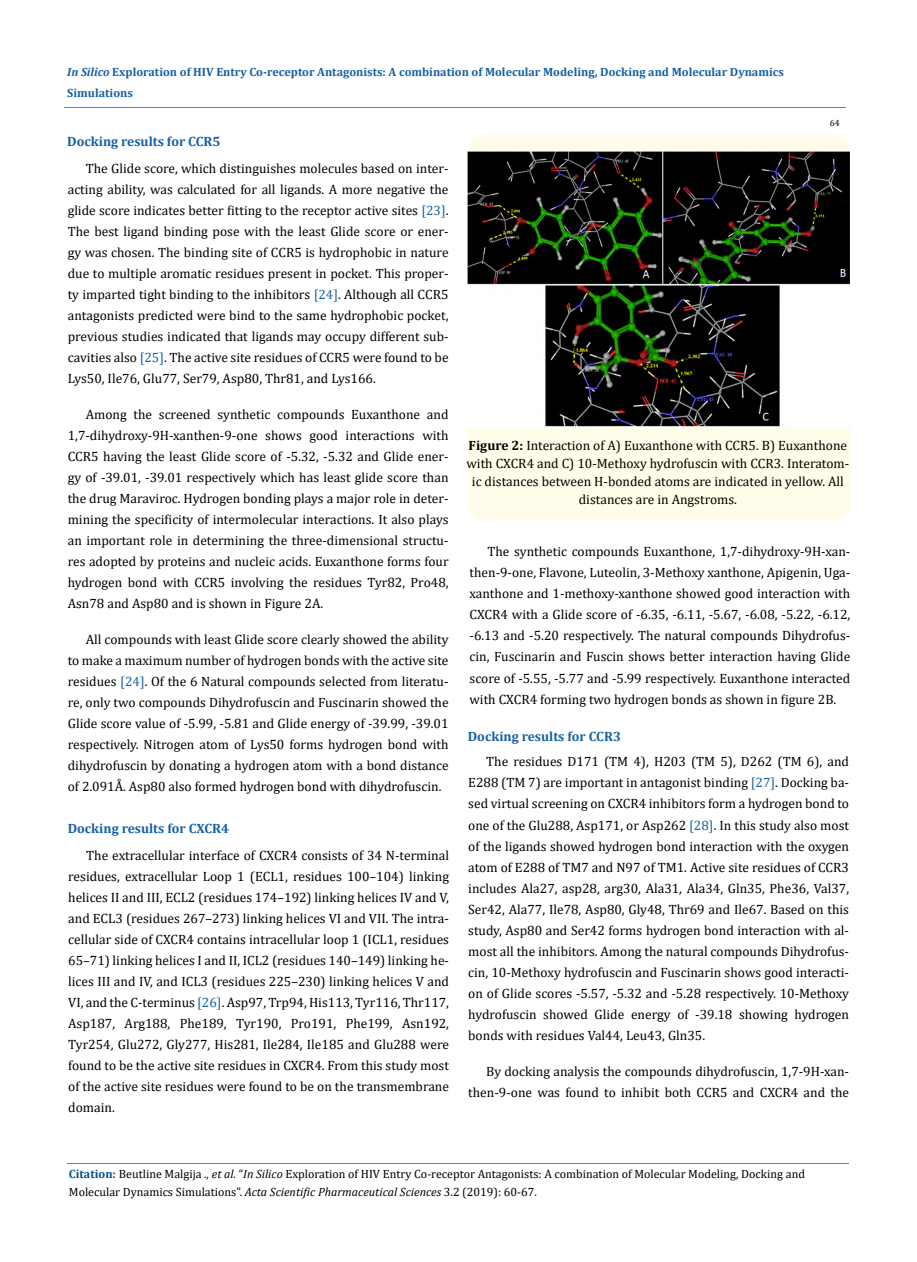
<style>
.page{position:relative;width:917px;height:1262px;background:#fff}
.page>*{position:absolute;margin:0;border:0;box-sizing:border-box;transform-origin:0 0}
.t1{font:13.5px/21px "Cambria";color:#000;text-align:justify}
.t2{font:700 13.5px "Cambria";color:#1560a6}
.t3{font:12px/18px "Cambria";color:#000}
.t4{font:700 12px/21px "Cambria";color:#1560a6}
.t5{font:9px "Cambria";color:#000}
.s1{font-style:italic}
.s2{color:#1560a6}
.s3{font-weight:700}
.s4{font-weight:700;color:#035089}
</style>
<div class="page">
<hr style="left:64px;top:108px;width:781px;height:1px;background:#e05d1a">
<hr style="left:67px;top:1162px;width:782px;height:1px;background:#e05d1a">
<div style="left:467px;top:135px;width:383px;height:385px;background:#fffde9;border-radius:18px"></div>
<img style="left:467px;top:151px;width:382px;height:275px">
<p class="t4" style="left:67px;top:61px;width:718px"><span class="s1">In Silico</span> Exploration of HIV Entry Co-receptor Antagonists: A combination of Molecular Modeling, Docking and Molecular Dynamics<br>Simulations</p>
<p class="t2" style="left:67px;top:131px;width:155px">Docking results for CCR5</p>
<p class="t5" style="left:829px;top:118px;width:11px">64</p>
<p class="t1" style="left:68px;top:157px;width:382px;text-indent:18px">The Glide score, which distinguishes molecules based on inter&shy;acting ability, was calculated for all ligands. A more negative the glide score indicates better fitting to the receptor active sites <span class="s2">[23]</span>.<br>The best ligand binding pose with the least Glide score or ener&shy;gy was chosen. The binding site of CCR5 is hydrophobic in nature due to multiple aromatic residues present in pocket. This proper&shy;ty imparted tight binding to the inhibitors <span class="s2">[24]</span>. Although all CCR5 antagonists predicted were bind to the same hydrophobic pocket, previous studies indicated that ligands may occupy different sub&shy;cavities also <span class="s2">[25]</span>. The active site residues of CCR5 were found to be Lys50, Ile76, Glu77, Ser79, Asp80, Thr81, and Lys166.</p>
<p class="t1" style="left:68px;top:403px;width:382px;text-indent:18px">Among the screened synthetic compounds Euxanthone and 1,7-dihydroxy-9H-xanthen-9-one shows good interactions with CCR5 having the least Glide score of -5.32, -5.32 and Glide ener&shy;gy of -39.01, -39.01 respectively which has least glide score than the drug Maraviroc. Hydrogen bonding plays a major role in deter&shy;mining the specificity of intermolecular interactions. It also plays an important role in determining the three-dimensional structu&shy;res adopted by proteins and nucleic acids. Euxanthone forms four hydrogen bond with CCR5 involving the residues Tyr82, Pro48, Asn78 and Asp80 and is shown in Figure 2A.</p>
<p class="t1" style="left:68px;top:628px;width:382px;text-indent:18px">All compounds with least Glide score clearly showed the ability to make a maximum number of hydrogen bonds with the active site residues <span class="s2">[24]</span>. Of the 6 Natural compounds selected from literatu&shy;re, only two compounds Dihydrofuscin and Fuscinarin showed the Glide score value of -5.99, -5.81 and Glide energy of -39.99, -39.01 respectively. Nitrogen atom of Lys50 forms hydrogen bond with dihydrofuscin by donating a hydrogen atom with a bond distance of 2.091Å. Asp80 also formed hydrogen bond with dihydrofuscin.</p>
<p class="t2" style="left:68px;top:819px;width:163px">Docking results for CXCR4</p>
<p class="t1" style="left:68px;top:845px;width:382px;text-indent:18px">The extracellular interface of CXCR4 consists of 34 N-terminal residues, extracellular Loop 1 (ECL1, residues 100–104) linking helices II and III, ECL2 (residues 174–192) linking helices IV and V, and ECL3 (residues 267–273) linking helices VI and VII. The intra&shy;cellular side of CXCR4 contains intracellular loop 1 (ICL1, residues 65–71) linking helices I and II, ICL2 (residues 140–149) linking he&shy;lices III and IV, and ICL3 (residues 225–230) linking helices V and VI, and the C-terminus <span class="s2">[26]</span>. Asp97, Trp94, His113, Tyr116, Thr117, Asp187, Arg188, Phe189, Tyr190, Pro191, Phe199, Asn192, Tyr254, Glu272, Gly277, His281, Ile284, Ile185 and Glu288 were found to be the active site residues in CXCR4. From this study most of the active site residues were found to be on the transmembrane domain.</p>
<p class="t1" style="left:466px;top:436px;width:384px;line-height:18px;text-align:center"><span class="s3">Figure 2:</span> Interaction of A) Euxanthone with CCR5. B) Euxanthone with CXCR4 and C) 10-Methoxy hydrofuscin with CCR3. Interatom&shy;ic distances between H-bonded atoms are indicated in yellow. All distances are in Angstroms.</p>
<p class="t1" style="left:469px;top:541px;width:382px;text-indent:18px">The synthetic compounds Euxanthone, 1,7-dihydroxy-9H-xan&shy;then-9-one, Flavone, Luteolin, 3-Methoxy xanthone, Apigenin, Uga&shy;xanthone and 1-methoxy-xanthone showed good interaction with CXCR4 with a Glide score of -6.35, -6.11, -5.67, -6.08, -5.22, -6.12, -6.13 and -5.20 respectively. The natural compounds Dihydrofus&shy;cin, Fuscinarin and Fuscin shows better interaction having Glide score of -5.55, -5.77 and -5.99 respectively. Euxanthone interacted with CXCR4 forming two hydrogen bonds as shown in figure 2B.</p>
<p class="t2" style="left:468px;top:727px;width:155px">Docking results for CCR3</p>
<p class="t1" style="left:468px;top:751px;width:382px;text-indent:18px">The residues D171 (TM 4), H203 (TM 5), D262 (TM 6), and E288 (TM 7) are important in antagonist binding <span class="s2">[27]</span>. Docking ba&shy;sed virtual screening on CXCR4 inhibitors form a hydrogen bond to one of the Glu288, Asp171, or Asp262 <span class="s2">[28]</span>. In this study also most of the ligands showed hydrogen bond interaction with the oxygen atom of E288 of TM7 and N97 of TM1. Active site residues of CCR3 includes Ala27, asp28, arg30, Ala31, Ala34, Gln35, Phe36, Val37, Ser42, Ala77, Ile78, Asp80, Gly48, Thr69 and Ile67. Based on this study, Asp80 and Ser42 forms hydrogen bond interaction with al&shy;most all the inhibitors. Among the natural compounds Dihydrofus&shy;cin, 10-Methoxy hydrofuscin and Fuscinarin shows good interacti&shy;on of Glide scores -5.57, -5.32 and -5.28 respectively. 10-Methoxy hydrofuscin showed Glide energy of -39.18 showing hydrogen bonds with residues Val44, Leu43, Gln35.</p>
<p class="t1" style="left:468px;top:1060px;width:382px;text-align:right">By docking analysis the compounds dihydrofuscin, 1,7-9H-xan&shy;then-9-one was found to inhibit both CCR5 and CXCR4 and the</p>
<p class="t3" style="left:69px;top:1165px;width:737px"><span class="s4">Citation:</span> Beutline Malgija <span class="s1">., et al.</span> “<span class="s1">In Silico</span> Exploration of HIV Entry Co-receptor Antagonists: A combination of Molecular Modeling, Docking and<br>Molecular Dynamics Simulations”. <span class="s1">Acta Scientific Pharmaceutical Sciences</span> 3.2 (2019): 60-67.</p>
</div>
